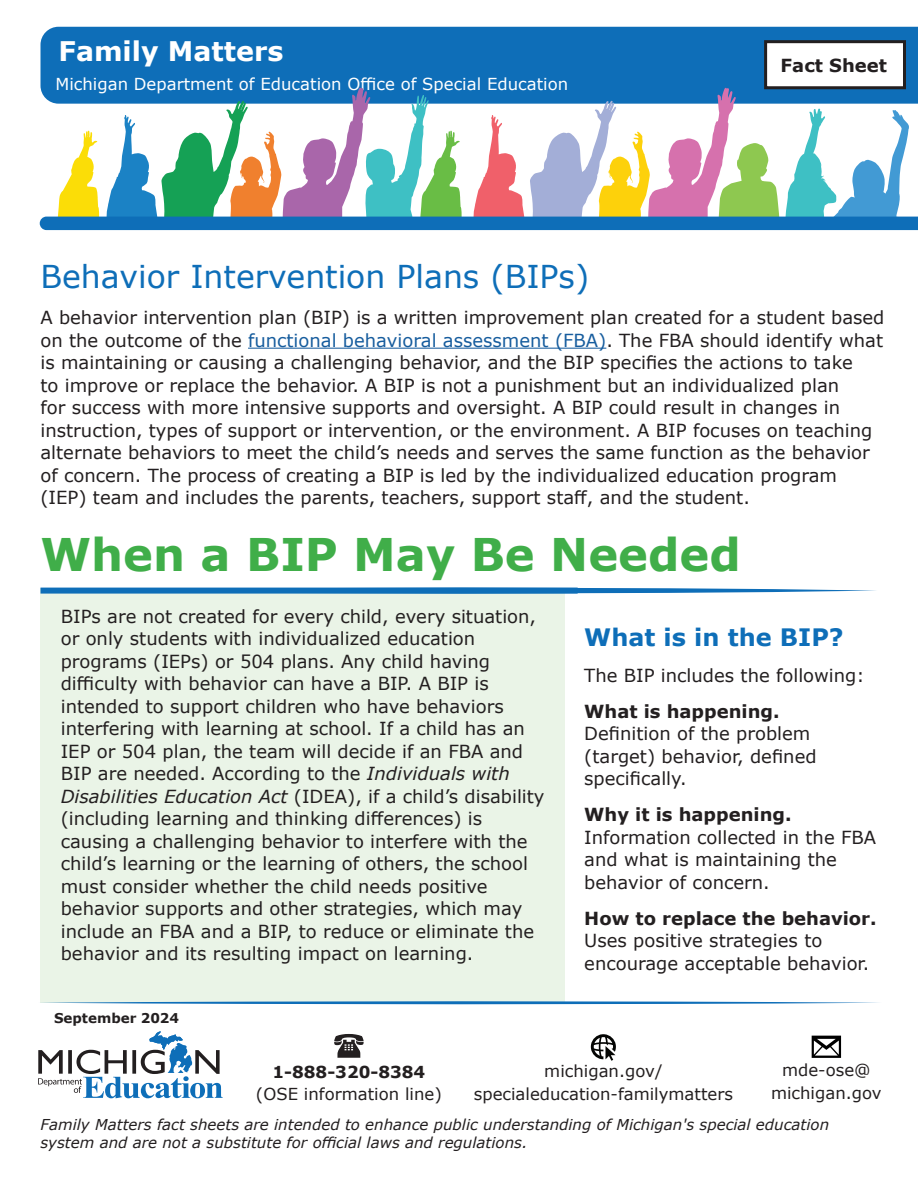
<style>
.page{position:relative;width:918px;height:1188px;background:#fff}
.page>*{position:absolute;margin:0;border:0;box-sizing:border-box;transform-origin:0 0}
.H3a{font:700 45px "Verdana";color:#40ae49}
.t1{font:31.5px "Verdana";color:#0e6eb8}
.t2{font:700 27px "Verdana";color:#fff}
.H3b{font:700 24px "Verdana";color:#0e6eb8}
.t3{font:18px/22.5px "Verdana";color:#231f20}
.FactSheet{font:700 18px "Verdana";color:#231f20}
.t4{font:16.5px/22.5px "Verdana";color:#231f20;text-align:center}
.t5{font:16.5px "Verdana";color:#fff}
.t6{font:700 16.5px "Verdana";color:#231f20}
.FactSheet-2{font:italic 15px/18px "Verdana";color:#231f20}
.t7{font:700 13.5px "Verdana";color:#231f20}
.s1{color:#175d9e}
.s2{font-style:italic}
.s3{font-weight:700}
</style>
<div class="page">
<div style="left:40px;top:589px;width:525px;height:414px;background:#eaf4e7"></div>
<hr style="left:248px;top:348px;width:358px;height:1px;background:#175d9e">
<div style="left:40px;top:27px;width:878px;height:61px;background:#0e6eb8"></div>
<svg style="left:41px;top:1001px;width:838px;height:3px;background:#5f9fcd"></svg>
<svg style="left:40px;top:88px;width:878px;height:142px"></svg>
<div style="left:766px;top:42px;width:138px;height:46px;background:#fff"></div>
<div style="left:764px;top:40px;width:142px;height:49px;border:3px solid #231f20"></div>
<svg style="left:38px;top:1031px;width:185px;height:67px"></svg>
<svg style="left:334px;top:1034px;width:30px;height:24px"></svg>
<svg style="left:591px;top:1034px;width:25px;height:27px"></svg>
<svg style="left:812px;top:1036px;width:29px;height:22px"></svg>
<svg style="left:578px;top:588px;width:298px;height:6px"></svg>
<div style="left:40px;top:588px;width:538px;height:6px;background:#0e6eb8"></div>
<h1 class="t2" style="left:58px;top:32px;width:227px">Family Matters</h1>
<p class="t5" style="left:56px;top:73px;width:514px">Michigan Department of Education Office of Special Education</p>
<p class="FactSheet" style="left:781px;top:52px;width:108px">Fact Sheet</p>
<h2 class="t1" style="left:40px;top:255px;width:550px">Behavior Intervention Plans (BIPs)</h2>
<p class="t3" style="left:40px;top:306px;width:846px">A behavior intervention plan (BIP) is a written improvement plan created for a student based on the outcome of the <span class="s1">functional behavioral assessment (FBA)</span>. The FBA should identify what is maintaining or causing a challenging behavior, and the BIP specifies the actions to take<br>to improve or replace the behavior. A BIP is not a punishment but an individualized plan<br>for success with more intensive supports and oversight. A BIP could result in changes in instruction, types of support or intervention, or the environment. A BIP focuses on teaching alternate behaviors to meet the child’s needs and serves the same function as the behavior of concern. The process of creating a BIP is led by the individualized education program (IEP) team and includes the parents, teachers, support staff, and the student.</p>
<h3 class="H3a" style="left:40px;top:523px;width:702px">When a BIP May Be Needed</h3>
<p class="t3" style="left:61px;top:605px;width:485px">BIPs are not created for every child, every situation, or only students with individualized education programs (IEPs) or 504 plans. Any child having difficulty with behavior can have a BIP. A BIP is intended to support children who have behaviors interfering with learning at school. If a child has an IEP or 504 plan, the team will decide if an FBA and BIP are needed. According to the <span class="s2">Individuals with Disabilities Education Act</span> (IDEA), if a child’s disability (including learning and thinking differences) is causing a challenging behavior to interfere with the child’s learning or the learning of others, the school must consider whether the child needs positive behavior supports and other strategies, which may include an FBA and a BIP, to reduce or eliminate the behavior and its resulting impact on learning.</p>
<p class="t7" style="left:54px;top:1009px;width:127px">September 2024</p>
<h3 class="H3b" style="left:584px;top:620px;width:261px">What is in the BIP?</h3>
<p class="t3" style="left:584px;top:664px;width:282px">The BIP includes the following:</p>
<p class="t3" style="left:584px;top:700px;width:234px"><span class="s3">What is happening.<br></span>Definition of the problem (target) behavior, defined specifically.</p>
<p class="t3" style="left:584px;top:803px;width:293px"><span class="s3">Why it is happening.<br></span>Information collected in the FBA and what is maintaining the behavior of concern.</p>
<p class="t3" style="left:584px;top:907px;width:294px"><span class="s3">How to replace the behavior.<br></span>Uses positive strategies to encourage acceptable behavior.</p>
<p class="t4" style="left:474px;top:1060px;width:261px">michigan.gov/ specialeducation-familymatters</p>
<p class="t4" style="left:771px;top:1059px;width:112px">mde-ose@ michigan.gov</p>
<p class="FactSheet-2" style="left:40px;top:1115px;width:790px">Family Matters fact sheets are intended to enhance public understanding of Michigan's special education system and are not a substitute for official laws and regulations.</p>
<p class="t6" style="left:273px;top:1060px;width:154px">1-888-320-8384</p>
<p class="t4" style="left:256px;top:1083px;width:187px">(OSE information line)</p>
</div>
